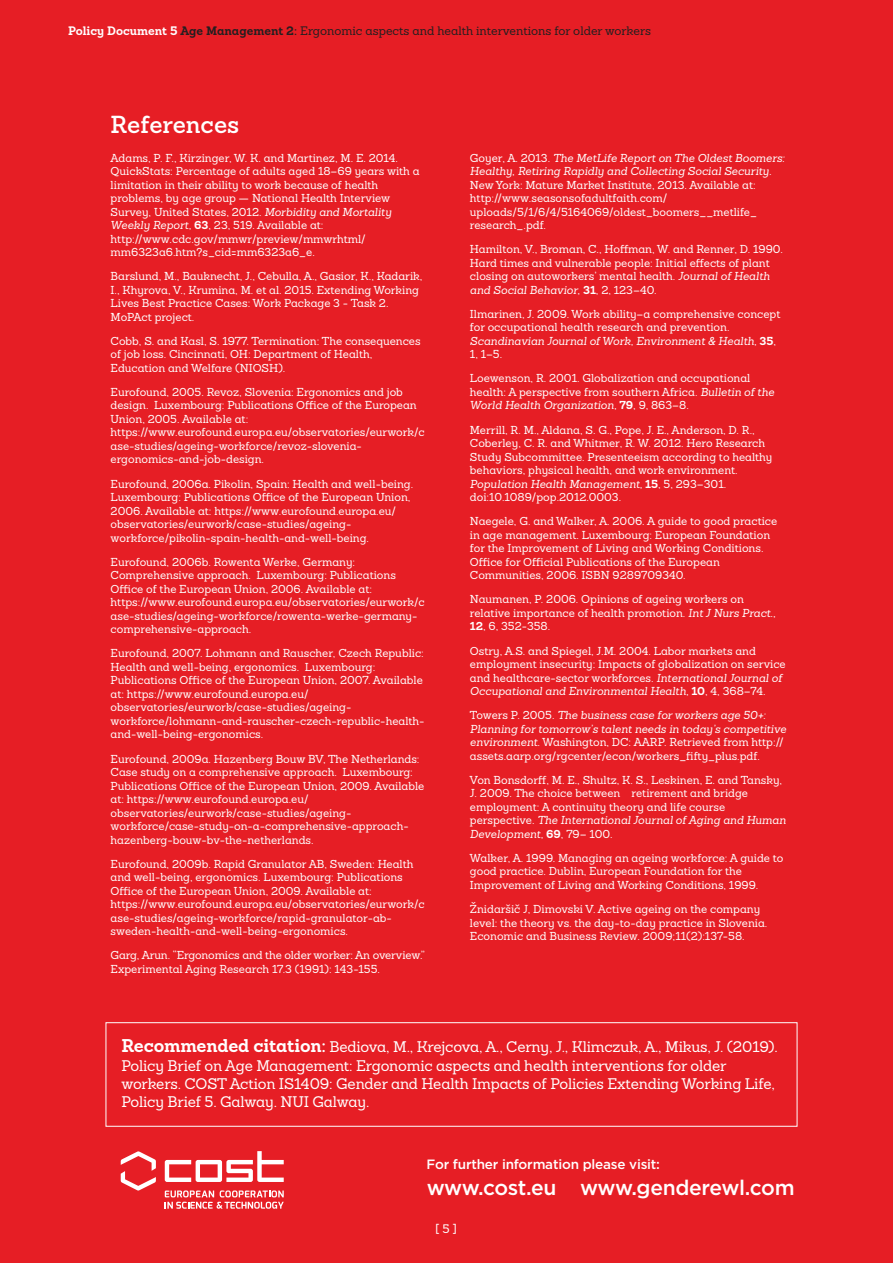
<style>
.page{position:relative;width:893px;height:1263px;background:#e61e25}
.page>*{position:absolute;margin:0;border:0;box-sizing:border-box;transform-origin:0 0}
.t1{font:600 24px "Sanchez";color:#fff}
.t2{font:500 21px "Gotham";letter-spacing:-.02em;color:#fff}
.t3{font:15px/18.5px "Sanchez";letter-spacing:-.01em;color:#fff}
.t4{font:500 13.5px "Gotham";letter-spacing:-.015em;color:#fff}
.t5{font:12px "Sanchez";color:#231f20}
.t6{font:12px "Sanchez";color:#fff}
.t7{font:11.25px/13.5px "Sanchez";color:#fff}
.t8{font:italic 11.25px/13.5px "Sanchez";color:#fff}
.s1{font-weight:700;color:#fff}
.s2{font-weight:700}
.s3{font-style:italic}
.s4{font-style:normal}
.s5{font-weight:700;font-size:18px}
</style>
<div class="page">
<div style="left:106px;top:1022px;width:691px;height:104px;border:1px solid #fff"></div>
<svg style="left:165px;top:1190px;width:119px;height:19px"></svg>
<svg style="left:165px;top:1151px;width:119px;height:31px"></svg>
<svg style="left:121px;top:1151px;width:35px;height:39px"></svg>
<p class="t5" style="left:68px;top:26px;width:584px"><span class="s1">Policy Document 5</span> <span class="s2">Age Management 2:</span> Ergonomic aspects and health interventions for older workers</p>
<h1 class="t1" style="left:111px;top:116px;width:130px">References</h1>
<p class="t7" style="left:111px;top:152px;width:310px">Adams, P. F., Kirzinger, W. K. and Martinez, M. E. 2014.<br>QuickStats: Percentage of adults aged 18–69 years with a limitation in their ability to work because of health problems, by age group — National Health Interview Survey, United States, 2012. <span class="s3">Morbidity and Mortality Weekly Report,</span> <span class="s2">63</span>, 23, 519. Available at: http://www.cdc.gov/mmwr/preview/mmwrhtml/ mm6323a6.htm?s_cid=mm6323a6_e.</p>
<p class="t7" style="left:111px;top:271px;width:313px">Barslund, M., Bauknecht, J., Cebulla, A., Gasior, K., Kadarik, I., Khyrova, V., Krumina, M. et al. 2015. Extending Working Lives Best Practice Cases: Work Package 3 - Task 2.<br>MoPAct project.</p>
<p class="t7" style="left:111px;top:335px;width:312px">Cobb, S. and Kasl, S. 1977. Termination: The consequences of job loss. Cincinnati, OH: Department of Health,<br>Education and Welfare (NIOSH).</p>
<p class="t7" style="left:111px;top:386px;width:315px">Eurofound, 2005. Revoz, Slovenia: Ergonomics and job design. Luxembourg: Publications Office of the European Union, 2005. Available at: https://www.eurofound.europa.eu/observatories/eurwork/c ase-studies/ageing-workforce/revoz-slovenia&shy;ergonomics-and-job-design.</p>
<p class="t7" style="left:111px;top:478px;width:304px">Eurofound, 2006a. Pikolin, Spain: Health and well-being.<br>Luxembourg: Publications Office of the European Union, 2006. Available at: https://www.eurofound.europa.eu/ observatories/eurwork/case-studies/ageing&shy;workforce/pikolin-spain-health-and-well-being.</p>
<p class="t7" style="left:111px;top:556px;width:315px">Eurofound, 2006b. Rowenta Werke, Germany:<br>Comprehensive approach. Luxembourg: Publications Office of the European Union, 2006. Available at: https://www.eurofound.europa.eu/observatories/eurwork/c ase-studies/ageing-workforce/rowenta-werke-germany&shy;comprehensive-approach.</p>
<p class="t7" style="left:111px;top:648px;width:315px">Eurofound, 2007. Lohmann and Rauscher, Czech Republic:<br>Health and well-being, ergonomics. Luxembourg:<br>Publications Office of the European Union, 2007. Available at: https://www.eurofound.europa.eu/ observatories/eurwork/case-studies/ageing&shy;workforce/lohmann-and-rauscher-czech-republic-health&shy;and-well-being-ergonomics.</p>
<p class="t7" style="left:111px;top:753px;width:315px">Eurofound, 2009a. Hazenberg Bouw BV, The Netherlands:<br>Case study on a comprehensive approach. Luxembourg:<br>Publications Office of the European Union, 2009. Available at: https://www.eurofound.europa.eu/ observatories/eurwork/case-studies/ageing&shy;workforce/case-study-on-a-comprehensive-approach&shy;hazenberg-bouw-bv-the-netherlands.</p>
<p class="t7" style="left:111px;top:858px;width:315px">Eurofound, 2009b. Rapid Granulator AB, Sweden: Health and well-being, ergonomics. Luxembourg: Publications Office of the European Union, 2009. Available at: https://www.eurofound.europa.eu/observatories/eurwork/c ase-studies/ageing-workforce/rapid-granulator-ab&shy;sweden-health-and-well-being-ergonomics.</p>
<p class="t7" style="left:111px;top:950px;width:316px">Garg, Arun. “Ergonomics and the older worker: An overview.”<br>Experimental Aging Research 17.3 (1991): 143-155.</p>
<p class="t8" style="left:470px;top:152px;width:316px"><span class="s4">Goyer, A. 2013.</span> The MetLife Report on The Oldest Boomers:<br>Healthy, Retiring Rapidly and Collecting Social Security.</p>
<p class="t7" style="left:470px;top:179px;width:289px">New York: Mature Market Institute, 2013. Available at: http://www.seasonsofadultfaith.com/ uploads/5/1/6/4/5164069/oldest_boomers__metlife_ research_.pdf.</p>
<p class="t7" style="left:470px;top:244px;width:314px">Hamilton, V., Broman, C., Hoffman, W. and Renner, D. 1990.<br>Hard times and vulnerable people: Initial effects of plant closing on autoworkers’ mental health. <span class="s3">Journal of Health and Social Behavior,</span> <span class="s2">31</span>, 2, 123–40.</p>
<p class="t7" style="left:470px;top:308px;width:312px">Ilmarinen, J. 2009. Work ability–a comprehensive concept for occupational health research and prevention.<br><span class="s3">Scandinavian Journal of Work, Environment &amp; Health,</span> <span class="s2">35</span>, 1, 1–5.</p>
<p class="t7" style="left:470px;top:373px;width:306px">Loewenson, R. 2001. Globalization and occupational health: A perspective from southern Africa. <span class="s3">Bulletin of the<br>World Health Organization,</span> <span class="s2">79</span>, 9, 863–8.</p>
<p class="t7" style="left:470px;top:424px;width:304px">Merrill, R. M., Aldana, S. G., Pope, J. E., Anderson, D. R., Coberley, C. R. and Whitmer, R. W. 2012. Hero Research Study Subcommittee. Presenteeism according to healthy behaviors, physical health, and work environment.<br><span class="s3">Population Health Management,</span> <span class="s2">15</span>, 5, 293–301. doi:10.1089/pop.2012.0003.</p>
<p class="t7" style="left:470px;top:516px;width:309px">Naegele, G. and Walker, A. 2006. A guide to good practice in age management. Luxembourg: European Foundation for the Improvement of Living and Working Conditions.<br>Office for Official Publications of the European Communities, 2006. ISBN 9289709340.</p>
<p class="t7" style="left:470px;top:594px;width:307px">Naumanen, P. 2006. Opinions of ageing workers on relative importance of health promotion. <span class="s3">Int J Nurs Pract.,<br></span><span class="s2">12</span>, 6, 352-358.</p>
<p class="t7" style="left:470px;top:645px;width:317px">Ostry, A.S. and Spiegel, J.M. 2004. Labor markets and employment insecurity: Impacts of globalization on service and healthcare-sector workforces. <span class="s3">International Journal of Occupational and Environmental Health,</span> <span class="s2">10</span>, 4, 368–74.</p>
<p class="t7" style="left:470px;top:710px;width:318px">Towers P. 2005. <span class="s3">The business case for workers age 50+:<br>Planning for tomorrow’s talent needs in today’s competitive environment.</span> Washington, DC: AARP. Retrieved from http:// assets.aarp.org/rgcenter/econ/workers_fifty_plus.pdf.</p>
<p class="t7" style="left:470px;top:774px;width:317px">Von Bonsdorff, M. E., Shultz, K. S., Leskinen, E. and Tansky, J. 2009. The choice between retirement and bridge employment: A continuity theory and life course perspective. <span class="s3">The International Journal of Aging and Human Development,</span> <span class="s2">69</span>, 79– 100.</p>
<p class="t7" style="left:470px;top:852px;width:315px">Walker, A. 1999. Managing an ageing workforce: A guide to good practice. Dublin, European Foundation for the<br>Improvement of Living and Working Conditions, 1999.</p>
<p class="t7" style="left:470px;top:903px;width:299px">Žnidaršič J, Dimovski V. Active ageing on the company level: the theory vs. the day-to-day practice in Slovenia.<br>Economic and Business Review. 2009;11(2):137-58.</p>
<p class="t3" style="left:121px;top:1039px;width:658px"><span class="s5">Recommended citation:</span> Bediova, M., Krejcova, A., Cerny, J., Klimczuk, A., Mikus, J. (2019).<br>Policy Brief on Age Management: Ergonomic aspects and health interventions for older workers. COST Action IS1409: Gender and Health Impacts of Policies Extending Working Life, Policy Brief 5. Galway. NUI Galway.</p>
<p class="t4" style="left:427px;top:1159px;width:235px">For further information please visit:</p>
<h2 class="t2" style="left:427px;top:1180px;width:369px">www.cost.eu www.genderewl.com</h2>
<p class="t6" style="left:435px;top:1225px;width:23px">[ 5 ]</p>
</div>
